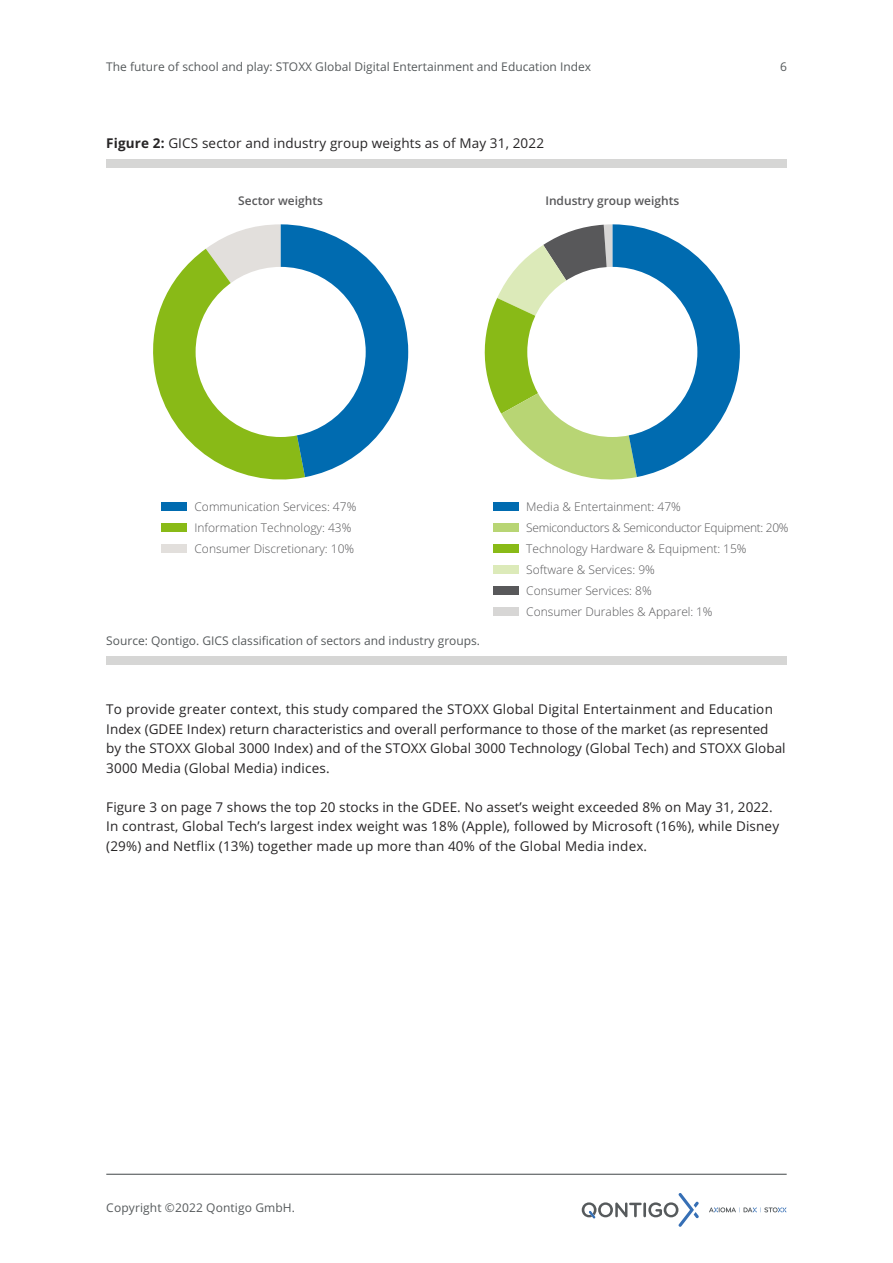
<style>
.page{position:relative;width:893px;height:1263px;background:#fff}
.page>*{position:absolute;margin:0;border:0;box-sizing:border-box;transform-origin:0 0}
.t1{font:13.5px/19.5px "Open Sans";letter-spacing:.01em;color:#272526}
.t2{font:300 12px/21px "Open Sans";color:#58585a}
.t3{font:12px "Open Sans";color:#565a5c}
.t4{font:600 12px "Open Sans";color:#58585a}
.s1{font-weight:700}
</style>
<div class="page">
<hr style="left:106px;top:1174px;width:681px;height:1px;background:#565a5c">
<hr style="left:643px;top:1202px;width:3px;height:15px;background:#565a5c">
<svg style="left:648px;top:1193px;width:51px;height:34px"></svg>
<svg style="left:582px;top:1202px;width:60px;height:17px"></svg>
<svg style="left:709px;top:1207px;width:77px;height:5px"></svg>
<div style="left:106px;top:159px;width:681px;height:9px;background:#d6d6d5"></div>
<svg style="left:484px;top:224px;width:256px;height:256px"></svg>
<svg style="left:153px;top:224px;width:255px;height:256px"></svg>
<div style="left:162px;top:502px;width:25px;height:9px;background:#006bb0"></div>
<div style="left:162px;top:523px;width:25px;height:9px;background:#89ba17"></div>
<div style="left:162px;top:544px;width:25px;height:9px;background:#e2dfdc"></div>
<div style="left:196px;top:267px;width:170px;height:170px;background:#fff;border-radius:50%"></div>
<div style="left:493px;top:502px;width:26px;height:9px;background:#006bb0"></div>
<div style="left:493px;top:523px;width:26px;height:9px;background:#b8d574"></div>
<div style="left:493px;top:544px;width:26px;height:9px;background:#89ba17"></div>
<div style="left:493px;top:565px;width:26px;height:9px;background:#dceab9"></div>
<div style="left:493px;top:586px;width:26px;height:9px;background:#58585a"></div>
<div style="left:493px;top:607px;width:26px;height:9px;background:#d7d6d5"></div>
<div style="left:527px;top:267px;width:170px;height:170px;background:#fff;border-radius:50%"></div>
<div style="left:106px;top:656px;width:681px;height:9px;background:#d6d6d5"></div>
<p class="t3" style="left:106px;top:59px;width:486px">The future of school and play: STOXX Global Digital entertainment and education Index</p>
<p class="t3" style="left:780px;top:59px;width:8px">6</p>
<p class="t1" style="left:106px;top:133px;width:439px"><span class="s1">Figure 2:</span> GICS sector and industry group weights as of May 31, 2022</p>
<p class="t4" style="left:238px;top:194px;width:86px">Sector weights</p>
<p class="t4" style="left:545px;top:194px;width:135px">Industry group weights</p>
<p class="t2" style="left:195px;top:496px;width:163px">Communication Services: 47%<br>Information Technology: 43%<br>Consumer Discretionary: 10%</p>
<p class="t3" style="left:106px;top:634px;width:375px">Source: Qontigo. GICS classification of sectors and industry groups.</p>
<p class="t2" style="left:526px;top:496px;width:264px">Media &amp; Entertainment: 47%<br>Semiconductors &amp; Semiconductor Equipment: 20%<br>Technology Hardware &amp; Equipment: 15%<br>Software &amp; Services: 9%<br>Consumer Services: 8%<br>Consumer Durables &amp; Apparel: 1%</p>
<p class="t1" style="left:106px;top:700px;width:681px">To provide greater context, this study compared the STOXX Global Digital entertainment and education Index (GDee Index) return characteristics and overall performance to those of the market (as represented by the STOXX Global 3000 Index) and of the STOXX Global 3000 Technology (Global Tech) and STOXX Global 3000 Media (Global Media) indices.</p>
<p class="t1" style="left:106px;top:797px;width:674px">Figure 3 on page 7 shows the top 20 stocks in the GDee. no asset’s weight exceeded 8% on May 31, 2022.<br>In contrast, Global Tech’s largest index weight was 18% (Apple), followed by Microsoft (16%), while Disney (29%) and netflix (13%) together made up more than 40% of the Global Media index.</p>
<p class="t3" style="left:106px;top:1201px;width:190px">Copyright ©2022 Qontigo GmbH.</p>
</div>
